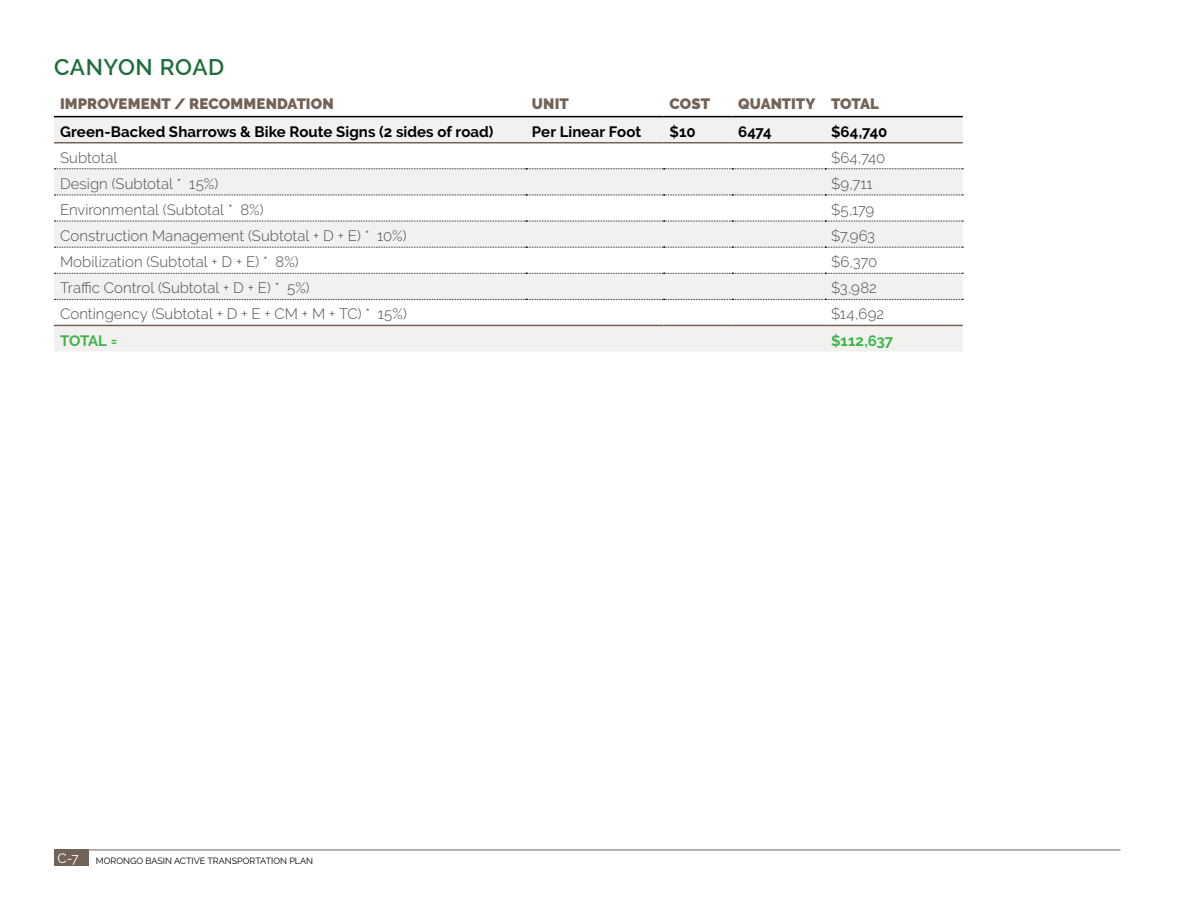
<style>
.page{position:relative;width:1188px;height:918px;background:#fff}
.page>*{position:absolute;margin:0;border:0;box-sizing:border-box;transform-origin:0 0}
.t1{font:600 22.5px "Raleway";letter-spacing:.03em;color:#1e6d3c}
.t2{font:300 15px "Raleway";letter-spacing:.005em;color:#4d4d4f}
.t3{font:700 15px "Raleway";letter-spacing:.005em;color:#000}
.t4{font:900 15px "Raleway";color:#736357}
.t5{font:700 15px "Raleway";letter-spacing:-.01em;color:#3bb54a}
.t6{font:13.5px "Raleway";color:#fff}
.t7{font:9px "Raleway";color:#000}
</style>
<div class="page">
<hr style="left:54px;top:850px;width:1066px;height:1px;background:#736357">
<div style="left:54px;top:850px;width:34px;height:16px;background:#736357"></div>
<div style="left:54px;top:117px;width:909px;height:234px;background:#f3f1ef"></div>
<svg style="left:54px;top:143px;width:909px;height:182px"></svg>
<hr style="left:54px;top:116px;width:472px;height:1px;background:#000">
<hr style="left:526px;top:116px;width:138px;height:1px;background:#000">
<hr style="left:664px;top:116px;width:68px;height:1px;background:#000">
<hr style="left:732px;top:116px;width:93px;height:1px;background:#000">
<hr style="left:825px;top:116px;width:138px;height:1px;background:#000">
<hr style="left:54px;top:142px;width:472px;height:1px;background:#736357">
<hr style="left:526px;top:142px;width:138px;height:1px;background:#736357">
<hr style="left:664px;top:142px;width:68px;height:1px;background:#736357">
<hr style="left:732px;top:142px;width:93px;height:1px;background:#736357">
<hr style="left:825px;top:142px;width:138px;height:1px;background:#736357">
<hr style="left:54px;top:325px;width:472px;height:1px;background:#736357">
<hr style="left:526px;top:325px;width:138px;height:1px;background:#736357">
<hr style="left:664px;top:325px;width:68px;height:1px;background:#736357">
<hr style="left:732px;top:325px;width:93px;height:1px;background:#736357">
<hr style="left:825px;top:325px;width:138px;height:1px;background:#736357">
<svg style="left:54px;top:168px;width:909px;height:1px"></svg>
<svg style="left:54px;top:195px;width:909px;height:1px"></svg>
<svg style="left:54px;top:221px;width:909px;height:1px"></svg>
<svg style="left:54px;top:247px;width:909px;height:1px"></svg>
<svg style="left:54px;top:273px;width:909px;height:1px"></svg>
<svg style="left:54px;top:299px;width:909px;height:1px"></svg>
<h1 class="t1" style="left:54px;top:54px;width:172px">CANYON ROAD</h1>
<p class="t4" style="left:60px;top:95px;width:275px">IMPROVEMENT / RECOMMENDATION</p>
<p class="t4" style="left:532px;top:95px;width:38px">UNIT</p>
<p class="t4" style="left:670px;top:95px;width:42px">COST</p>
<p class="t4" style="left:738px;top:95px;width:142px">QUANTITY TOTAL</p>
<p class="t3" style="left:60px;top:123px;width:435px">Green-Backed Sharrows &amp; Bike Route Signs (2 sides of road)</p>
<p class="t3" style="left:532px;top:123px;width:111px">Per Linear Foot</p>
<p class="t3" style="left:670px;top:123px;width:28px">$10</p>
<p class="t3" style="left:738px;top:123px;width:35px">6474</p>
<p class="t3" style="left:831px;top:123px;width:58px">$64,740</p>
<p class="t2" style="left:60px;top:149px;width:59px">Subtotal</p>
<p class="t2" style="left:831px;top:149px;width:56px">$64,740</p>
<p class="t2" style="left:60px;top:175px;width:160px">Design (Subtotal * 15%)</p>
<p class="t2" style="left:831px;top:175px;width:43px">$9,711</p>
<p class="t2" style="left:60px;top:201px;width:205px">Environmental (Subtotal * 8%)</p>
<p class="t2" style="left:831px;top:201px;width:45px">$5,179</p>
<p class="t2" style="left:60px;top:227px;width:348px">Construction Management (Subtotal + D + E) * 10%)</p>
<p class="t2" style="left:831px;top:227px;width:46px">$7,963</p>
<p class="t2" style="left:60px;top:253px;width:240px">Mobilization (Subtotal + D + E) * 8%)</p>
<p class="t2" style="left:831px;top:253px;width:48px">$6,370</p>
<p class="t2" style="left:60px;top:279px;width:251px">Traffic Control (Subtotal + D + E) * 5%)</p>
<p class="t2" style="left:831px;top:279px;width:47px">$3,982</p>
<p class="t2" style="left:60px;top:305px;width:348px">Contingency (Subtotal + D + E + CM + M + TC) * 15%)</p>
<p class="t2" style="left:831px;top:305px;width:55px">$14,692</p>
<p class="t5" style="left:60px;top:332px;width:59px">TOTAL =</p>
<p class="t5" style="left:831px;top:332px;width:64px">$112,637</p>
<p class="t6" style="left:58px;top:850px;width:23px">C-7</p>
<p class="t7" style="left:96px;top:856px;width:219px">MORONGO BASIN ACTIVE TRANSPORTATION PLAN</p>
</div>
